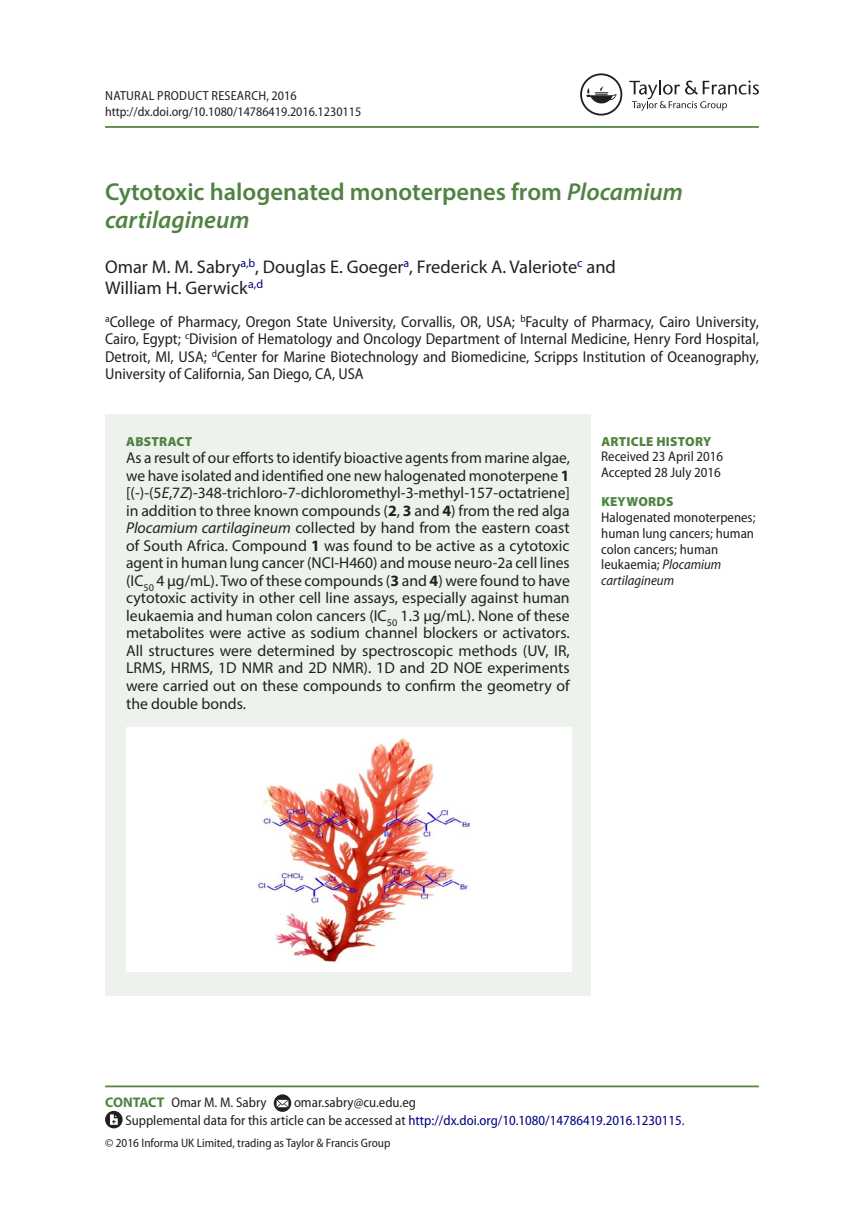
<style>
.page{position:relative;width:864px;height:1231px;background:#fff}
.page>*{position:absolute;margin:0;border:0;box-sizing:border-box;transform-origin:0 0}
.t1{font:600 24.5px/28px "Myriad Pro";color:#508342}
.t2{font:18.38px/21px "Myriad Pro";color:#231f20}
.t3{font:15.75px/17.5px "Myriad Pro";color:#231f20;text-align:justify}
.t4{font:semi-condensed 15.75px/17.5px "Myriad Pro";color:#231f20;text-align:justify}
.t5{font:semi-condensed 14px/15.8px "Myriad Pro";color:#231f20}
.t6{font:semi-condensed 13.12px/15.8px "Myriad Pro";color:#231f20}
.t7{font:900 13.12px "Myriad Pro";letter-spacing:.02em;color:#508342}
.t8{font:semi-condensed 12.25px "Myriad Pro";color:#231f20}
.s1{font-style:italic}
.s2{font-weight:700}
.s3{font-weight:700;font-stretch:normal;color:#508342}
.s4{color:#000080}
</style>
<div class="page">
<hr style="left:105px;top:126px;width:653px;height:2px;background:#508342">
<div style="left:105px;top:415px;width:485px;height:315px;background:#edf3ec"></div>
<div style="left:105px;top:677px;width:485px;height:319px;background:#edf3ec"></div>
<div style="left:126px;top:727px;width:445px;height:245px;background:#fff"></div>
<img style="left:257px;top:738px;width:212px;height:223px">
<hr style="left:105px;top:1085px;width:653px;height:2px;background:#508342">
<svg style="left:273px;top:1094px;width:18px;height:17px"></svg>
<svg style="left:276px;top:1099px;width:12px;height:8px"></svg>
<svg style="left:105px;top:1110px;width:17px;height:18px"></svg>
<svg style="left:110px;top:1114px;width:8px;height:10px"></svg>
<svg style="left:629px;top:80px;width:129px;height:31px"></svg>
<svg style="left:580px;top:73px;width:42px;height:42px"></svg>
<p class="t6" style="left:105px;top:88px;width:257px">Natural Product Research, 2016 http://dx.doi.org/10.1080/14786419.2016.1230115</p>
<h1 class="t1" style="left:105px;top:177px;width:579px">Cytotoxic halogenated monoterpenes from <span class="s1">Plocamium cartilagineum</span></h1>
<p class="t2" style="left:105px;top:256px;width:512px">Omar M. M. Sabry<sup>a,b</sup>, Douglas E. Goeger<sup>a</sup>, Frederick A. Valeriote<sup>c</sup> and<br>William H. Gerwick<sup>a,d</sup></p>
<p class="t4" style="left:105px;top:313px;width:655px"><sup>a</sup>College of Pharmacy, Oregon State University, Corvallis, OR, USA; <sup>b</sup>Faculty of Pharmacy, Cairo University, Cairo, Egypt; <sup>c</sup>Division of Hematology and Oncology Department of Internal Medicine, Henry Ford Hospital, Detroit, MI, USA; <sup>d</sup>Center for Marine Biotechnology and Biomedicine, Scripps Institution of Oceanography, University of California, San Diego, CA, USA</p>
<p class="t7" style="left:126px;top:434px;width:68px">ABSTRACT</p>
<p class="t3" style="left:126px;top:449px;width:445px">As a result of our efforts to identify bioactive agents from marine algae, we have isolated and identified one new halogenated monoterpene <span class="s2">1 </span>[(-)-(5<span class="s1">E</span>,7<span class="s1">Z</span>)-348-trichloro-7-dichloromethyl-3-methyl-157-octatriene] in addition to three known compounds (<span class="s2">2</span>, <span class="s2">3</span> and <span class="s2">4</span>) from the red alga <span class="s1">Plocamium cartilagineum</span> collected by hand from the eastern coast of South Africa. Compound <span class="s2">1</span> was found to be active as a cytotoxic agent in human lung cancer (NCI-H460) and mouse neuro-2a cell lines (IC<sub>50</sub> 4 μg/mL). Two of these compounds (<span class="s2">3</span> and <span class="s2">4</span>) were found to have cytotoxic activity in other cell line assays, especially against human leukaemia and human colon cancers (IC<sub>50</sub> 1.3 μg/mL). None of these metabolites were active as sodium channel blockers or activators.<br>All structures were determined by spectroscopic methods (UV, IR, LRMS, HRMS, 1D NMR and 2D NMR). 1D and 2D NOE experiments were carried out on these compounds to confirm the geometry of the double bonds.</p>
<p class="t7" style="left:601px;top:434px;width:111px">ARTICLE HISTORY</p>
<p class="t5" style="left:601px;top:449px;width:123px">Received 23 April 2016<br>Accepted 28 July 2016</p>
<p class="t7" style="left:601px;top:494px;width:74px">KEYWORDS</p>
<p class="t5" style="left:601px;top:510px;width:156px">Halogenated monoterpenes; human lung cancers; human colon cancers; human leukaemia; <span class="s1">Plocamium cartilagineum</span></p>
<p class="t5" style="left:105px;top:1094px;width:163px"><span class="s3">CONTACT</span> Omar M. M. Sabry</p>
<p class="t5" style="left:125px;top:1093px;width:560px;line-height:17.5px;text-indent:168px">omar.sabry@cu.edu.eg<br>Supplemental data for this article can be accessed at <span class="s4">http://dx.doi.org/10.1080/14786419.2016.1230115</span>.</p>
<p class="t8" style="left:105px;top:1135px;width:286px">© 2016 Informa UK Limited, trading as Taylor &amp; Francis Group</p>
</div>
